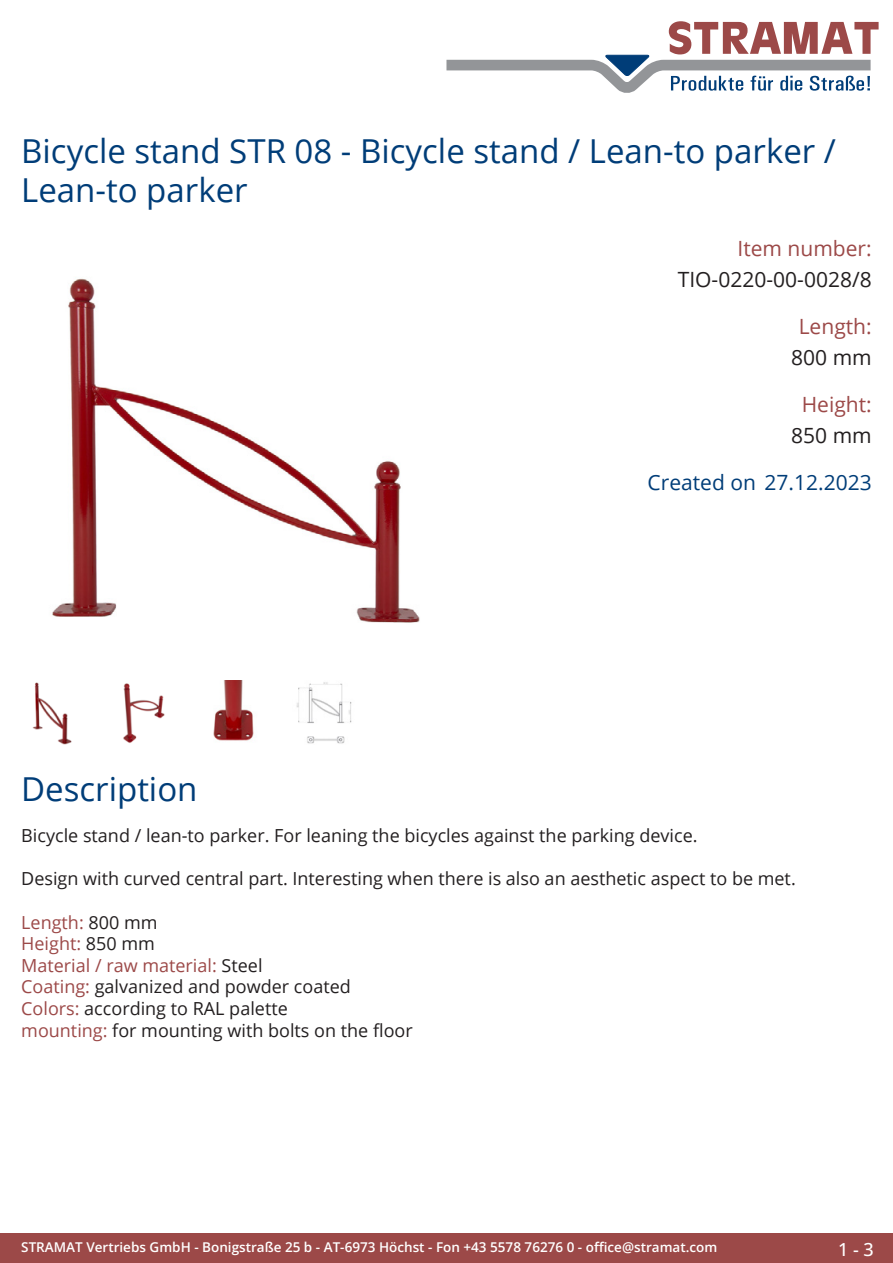
<style>
.page{position:relative;width:893px;height:1263px;background:#fff}
.page>*{position:absolute;margin:0;border:0;box-sizing:border-box;transform-origin:0 0}
.Produkttitel{font:33px/39.6px "Open Sans";color:#003d78}
.TechDaten_Inhalt{font:21px "Open Sans";color:#231f20}
.TechDaten_Überschrif{font:21px "Open Sans";color:#9c4948}
.Erstellungsdatum{font:21px "Open Sans";color:#003d78}
.Beschreibung_Text{font:18px/21.6px "Open Sans";color:#231f20}
.t1{font:500 18px "Open Sans";color:#fff}
.t2{font:600 13.5px "Open Sans";color:#fff}
.s1{color:#9c4948}
</style>
<div class="page">
<div style="left:0;top:1233px;width:893px;height:30px;background:#9c4948"></div>
<svg style="left:446px;top:21px;width:433px;height:72px"></svg>
<img style="left:52px;top:278px;width:368px;height:345px">
<img style="left:32px;top:682px;width:40px;height:62px">
<img style="left:123px;top:683px;width:42px;height:60px">
<img style="left:213px;top:680px;width:41px;height:61px">
<img style="left:296px;top:682px;width:56px;height:62px">
<p class="Produkttitel" style="left:21px;top:130px;width:816px">Bicycle stand STR 08 - Bicycle stand / Lean-to parker /<br>Lean-to parker</p>
<p class="TechDaten_Überschrif" style="left:737px;top:234px;width:136px">Item number:</p>
<p class="TechDaten_Inhalt" style="left:678px;top:265px;width:195px">TIO-0220-00-0028/8</p>
<p class="TechDaten_Überschrif" style="left:799px;top:312px;width:74px">Length:</p>
<p class="TechDaten_Inhalt" style="left:791px;top:343px;width:82px">800 mm</p>
<p class="TechDaten_Überschrif" style="left:802px;top:390px;width:71px">Height:</p>
<p class="TechDaten_Inhalt" style="left:791px;top:421px;width:82px">850 mm</p>
<p class="Erstellungsdatum" style="left:648px;top:468px;width:226px">Created on 27.12.2023</p>
<p class="Produkttitel" style="left:21px;top:768px;width:178px">Description</p>
<p class="Beschreibung_Text" style="left:21px;top:824px;width:678px">Bicycle stand / lean-to parker. For leaning the bicycles against the parking device.</p>
<p class="Beschreibung_Text" style="left:21px;top:867px;width:776px">Design with curved central part. Interesting when there is also an aesthetic aspect to be met.</p>
<p class="Beschreibung_Text" style="left:21px;top:911px;width:393px"><span class="s1">Length:</span> 800 mm<br><span class="s1">Height:</span> 850 mm<br><span class="s1">Material / raw material:</span> Steel<br><span class="s1">Coating:</span> galvanized and powder coated<br><span class="s1">Colors:</span> according to RAL palette<br><span class="s1">mounting:</span> for mounting with bolts on the floor</p>
<p class="t2" style="left:21px;top:1238px;width:698px">STRAMAT Vertriebs GmbH - Bonigstraße 25 b - AT-6973 Höchst - Fon +43 5578 76276 0 - office@stramat.com</p>
<p class="t1" style="left:838px;top:1237px;width:37px">1 - 3</p>
</div>
